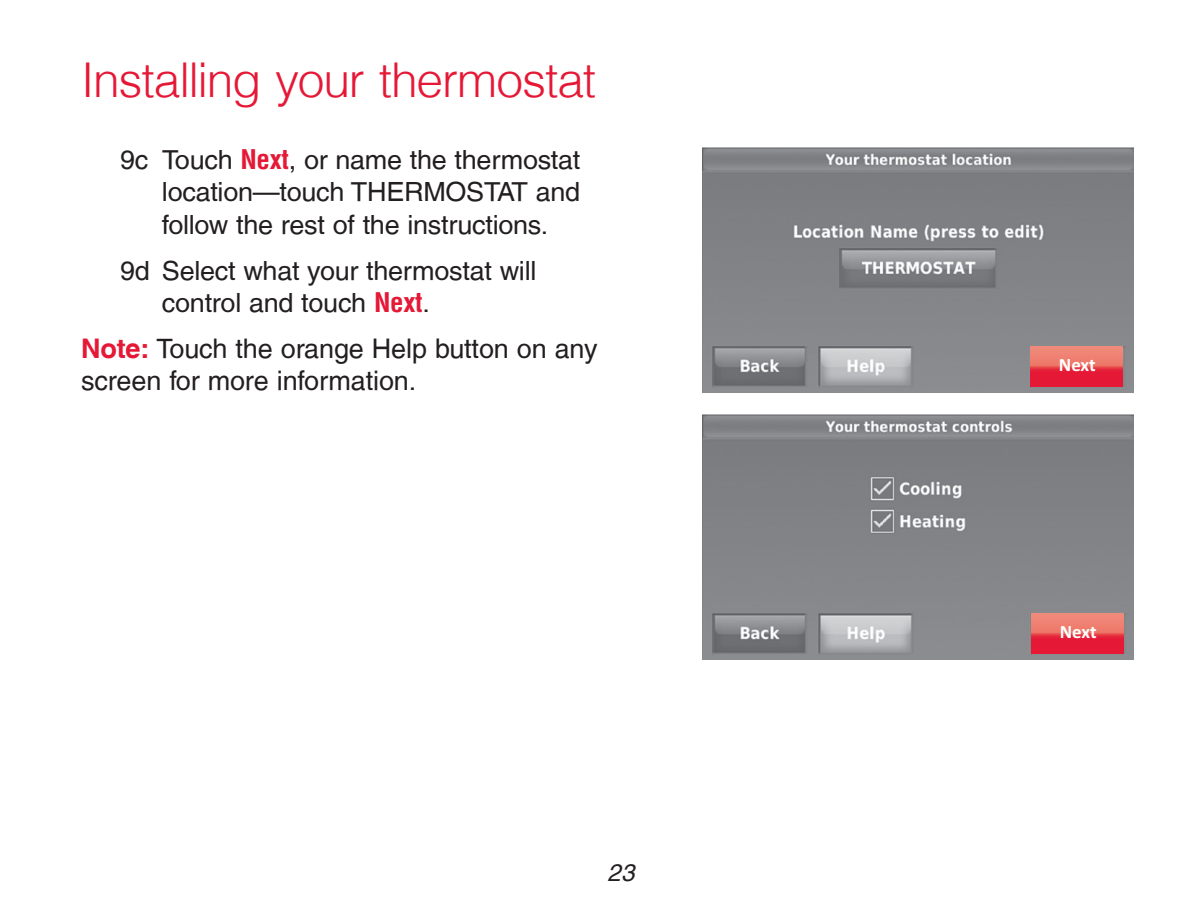
<style>
.page{position:relative;width:1188px;height:918px;background:#fff}
.page>*{position:absolute;margin:0;border:0;box-sizing:border-box;transform-origin:0 0}
.t1{font:300 48px "Helvetica LT";letter-spacing:-.025em;color:#e51836}
.t2{font:27px/32.4px "Helvetica LT";letter-spacing:-.005em;color:#231f20}
.t3{font:26.4px/32.4px "Helvetica LT";letter-spacing:-.01em;color:#231f20;text-align:justify}
.t4{font:italic 24px "Helvetica LT";color:#231f20}
.t5{font:700 18.9px "Calibri";color:#fff}
.s1{font-weight:700;font-stretch:condensed;color:#e51836}
.s2{font-weight:700;color:#e51836}
</style>
<div class="page">
<img style="left:702px;top:148px;width:432px;height:244px">
<svg style="left:1031px;top:347px;width:91px;height:40px;background:#e94e54"></svg>
<img style="left:702px;top:415px;width:432px;height:244px">
<svg style="left:1032px;top:614px;width:91px;height:40px;background:#e94e54"></svg>
<h1 class="t1" style="left:81px;top:50px;width:517px">Installing your thermostat</h1>
<p class="t3" style="left:162px;top:144px;width:420px;text-indent:-42px">9c Touch <span class="s1">Next</span>, or name the thermostat location—touch THERMOSTAT and follow the rest of the instructions.</p>
<p class="t3" style="left:162px;top:254px;width:376px;text-indent:-42px">9d Select what your thermostat will control and touch <span class="s1">Next</span>.</p>
<p class="t2" style="left:81px;top:332px;width:518px"><span class="s2">Note:</span> Touch the orange Help button on any screen for more information.</p>
<p class="t4" style="left:608px;top:859px;width:28px">23</p>
<p class="t5" style="left:1059px;top:353px;width:38px">Next</p>
<p class="t5" style="left:1060px;top:620px;width:38px">Next</p>
</div>
